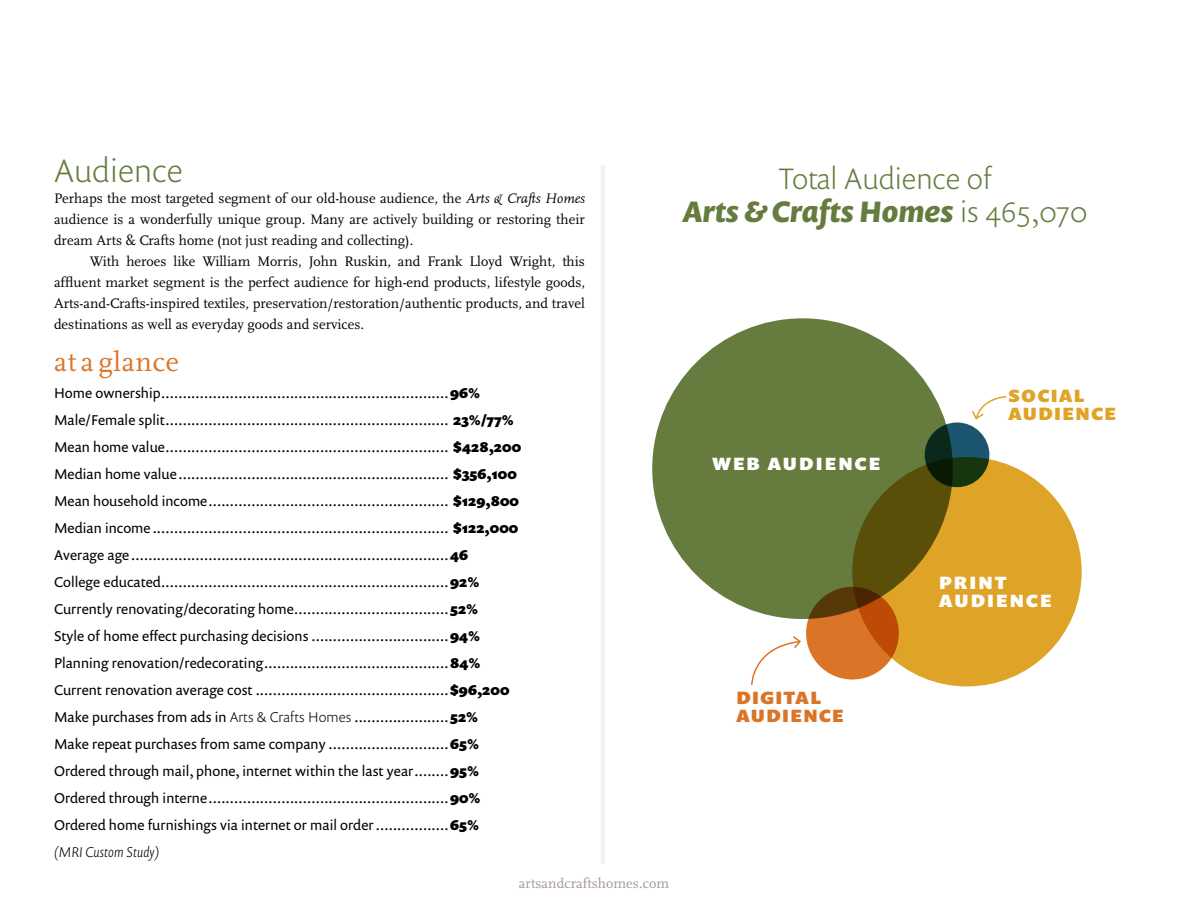
<style>
.page{position:relative;width:1188px;height:918px;background:#fff}
.page>*{position:absolute;margin:0;border:0;box-sizing:border-box;transform-origin:0 0}
.t1{font:300 33px "Prenton RP Pro";letter-spacing:.005em;color:#667c3e}
.t2{font:300 30px/33px "Prenton RP Pro";color:#667c3e;text-align:center}
.t3{font:28.5px "Scala";letter-spacing:.025em;color:#da7527}
.t4{font:900 18px/18.6px "Prenton RP Pro";letter-spacing:.12em;color:#fff}
.t5{font:900 18px/18.6px "Prenton RP Pro";letter-spacing:.08em;color:#da7527}
.t6{font:900 18px/18.6px "Prenton RP Pro";letter-spacing:.08em;color:#dfa427}
.t7{font:14.4px/27px "Prenton RP Pro";letter-spacing:.005em;color:#000}
.t8{font:14.4px/21px "Scala";color:#000;text-align:justify}
.t9{font:14.4px "Scala";letter-spacing:.005em;color:#a59696}
.s1{font-style:italic}
.s2{font-weight:900}
.s3{font-weight:300}
.s4{font-weight:300;font-style:italic}
.s5{font-weight:700;font-style:italic}
</style>
<div class="page">
<hr style="left:601px;top:165px;width:4px;height:699px;background:#f1f1f2">
<div style="left:652px;top:318px;width:301px;height:301px;background:#667c3e;border-radius:150px"></div>
<svg style="left:852px;top:457px;width:230px;height:229px;background:#c39221"></svg>
<svg style="left:806px;top:587px;width:93px;height:93px;background:#ba601b"></svg>
<svg style="left:751px;top:636px;width:50px;height:49px"></svg>
<svg style="left:925px;top:422px;width:64px;height:65px;background:#153b33"></svg>
<svg style="left:972px;top:396px;width:35px;height:24px"></svg>
<h1 class="t1" style="left:54px;top:148px;width:130px">Audience</h1>
<p class="t8" style="left:54px;top:188px;width:533px">Perhaps the most targeted segment of our old-house audience, the <span class="s1">Arts &amp; Crafts Homes </span>audience is a wonderfully unique group. Many are actively building or restoring their dream Arts &amp; Crafts home (not just reading and collecting).</p>
<p class="t8" style="left:54px;top:251px;width:533px;text-indent:36px">With heroes like William Morris, John Ruskin, and Frank Lloyd Wright, this affluent market segment is the perfect audience for high-end products, lifestyle goods, Arts-and-Crafts-inspired textiles, preservation/restoration/authentic products, and travel destinations as well as everyday goods and services.</p>
<h3 class="t3" style="left:54px;top:347px;width:127px">at a glance</h3>
<p class="t7" style="left:54px;top:380px;width:469px">Home ownership...................................................................<span class="s2">96% </span>Male/Female split.................................................................. <span class="s2">23%/77% </span>Mean home value.................................................................. <span class="s2">$428,200<br></span>Median home value............................................................... <span class="s2">$356,100<br></span>Mean household income........................................................ <span class="s2">$129,800<br></span>Median income ..................................................................... <span class="s2">$122,000<br></span>Average age ..........................................................................<span class="s2">46<br></span>College educated...................................................................<span class="s2">92% </span>Currently renovating/decorating home....................................<span class="s2">52%<br></span>Style of home effect purchasing decisions ................................<span class="s2">94% </span>Planning renovation/redecorating...........................................<span class="s2">84% </span>Current renovation average cost .............................................<span class="s2">$96,200<br></span>Make purchases from ads in <span class="s3">Arts &amp; Crafts Homes</span> ......................<span class="s2">52%<br></span>Make repeat purchases from same company ............................<span class="s2">65% </span>Ordered through mail, phone, internet within the last year........<span class="s2">95% </span>Ordered through interne........................................................<span class="s2">90% </span>Ordered home furnishings via internet or mail order.................<span class="s2">65%<br></span><span class="s4">(MRI Custom Study)</span></p>
<p class="t9" style="left:519px;top:876px;width:152px">artsandcraftshomes.com</p>
<h2 class="t2" style="left:683px;top:161px;width:406px">Total Audience of<br><span class="s5">Arts &amp; Crafts Homes</span> is 465,070</h2>
<p class="t4" style="left:712px;top:454px;width:169px">WEB AUDIENCE</p>
<p class="t5" style="left:736px;top:688px;width:109px">DIGITAL<br>AUDIENCE</p>
<p class="t6" style="left:1008px;top:386px;width:109px">SOCIAL<br>AUDIENCE</p>
<p class="t4" style="left:939px;top:573px;width:114px">PRINT<br>AUDIENCE</p>
</div>
